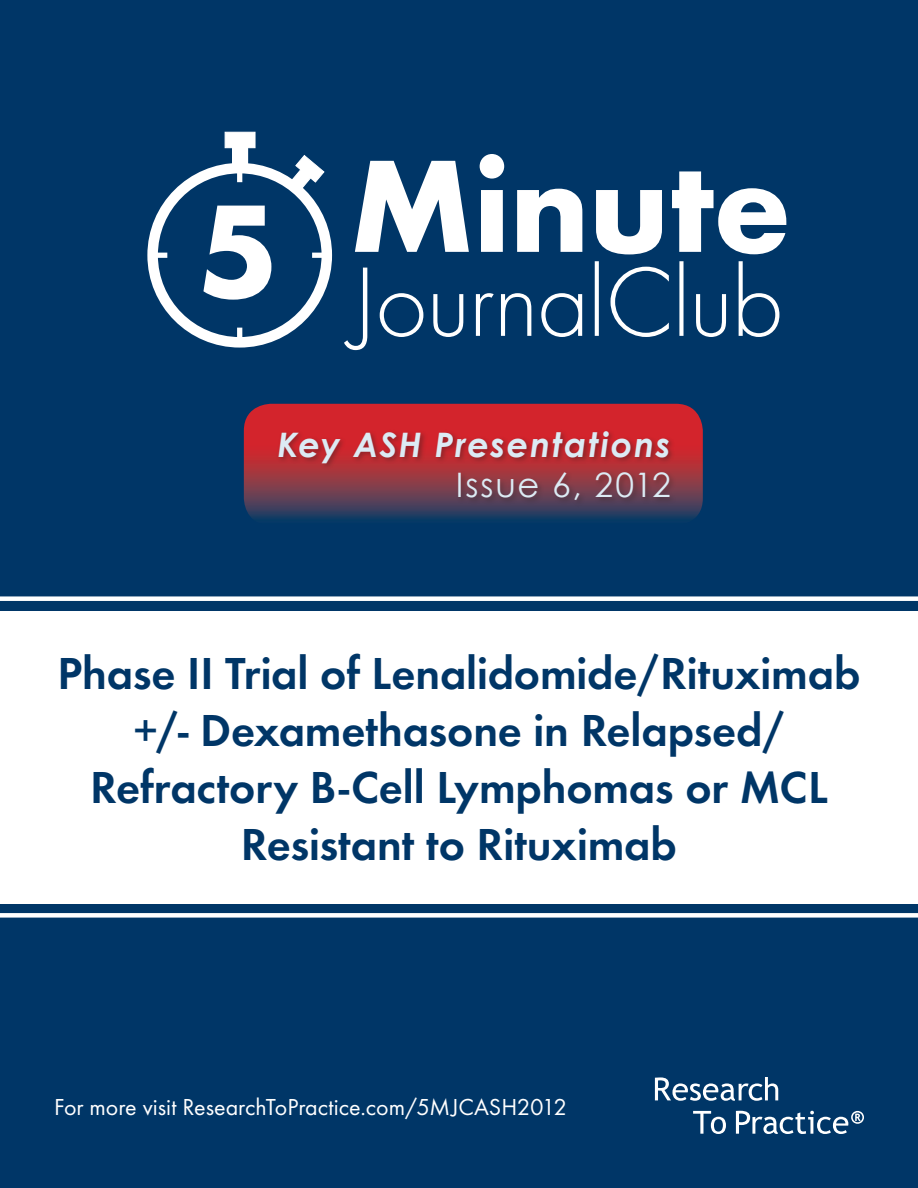
<style>
.page{position:relative;width:918px;height:1188px;background:#003667}
.page>*{position:absolute;margin:0;border:0;box-sizing:border-box;transform-origin:0 0}
.t1{font:600 46.5px/57px "Futura T";letter-spacing:-.005em;color:#003667;text-align:center}
.t2{font:italic 700 33.75px "Century Gothic";letter-spacing:.05em;color:#dcebf4}
.t3{font:33.75px "Century Gothic";letter-spacing:.05em;color:#dcebf4}
.t4{font:24px "Futura T";color:#fff}
</style>
<div class="page">
<div style="left:233px;top:136px;width:14px;height:31px;background:#fff"></div>
<div style="left:232px;top:136px;width:16px;height:32px;border:1px solid #fff"></div>
<div style="left:225px;top:132px;width:30px;height:16px;background:#fff"></div>
<div style="left:225px;top:132px;width:31px;height:16px;border:1px solid #fff"></div>
<svg style="left:289px;top:155px;width:36px;height:37px"></svg>
<svg style="left:312px;top:252px;width:9px;height:6px"></svg>
<svg style="left:234px;top:327px;width:11px;height:10px"></svg>
<svg style="left:237px;top:174px;width:6px;height:9px"></svg>
<svg style="left:158px;top:252px;width:10px;height:6px"></svg>
<div style="left:147px;top:163px;width:185px;height:185px;border:10px solid #fff;border-radius:50%"></div>
<svg style="left:203px;top:206px;width:68px;height:94px"></svg>
<svg style="left:355px;top:161px;width:114px;height:91px"></svg>
<svg style="left:480px;top:154px;width:24px;height:98px"></svg>
<svg style="left:517px;top:189px;width:65px;height:63px"></svg>
<svg style="left:596px;top:190px;width:66px;height:64px"></svg>
<svg style="left:672px;top:171px;width:114px;height:83px"></svg>
<svg style="left:344px;top:268px;width:23px;height:82px"></svg>
<svg style="left:380px;top:293px;width:43px;height:44px"></svg>
<svg style="left:433px;top:294px;width:30px;height:43px"></svg>
<svg style="left:476px;top:293px;width:18px;height:43px"></svg>
<svg style="left:501px;top:293px;width:30px;height:43px"></svg>
<svg style="left:541px;top:293px;width:41px;height:44px"></svg>
<svg style="left:595px;top:261px;width:4px;height:75px"></svg>
<svg style="left:611px;top:267px;width:58px;height:70px"></svg>
<div style="left:679px;top:261px;width:5px;height:75px;background:#fff"></div>
<svg style="left:696px;top:294px;width:30px;height:43px"></svg>
<svg style="left:739px;top:261px;width:40px;height:76px"></svg>
<div style="left:0;top:611px;width:918px;height:292px;background:#fff"></div>
<svg style="left:655px;top:1077px;width:123px;height:24px"></svg>
<svg style="left:693px;top:1111px;width:33px;height:23px"></svg>
<svg style="left:736px;top:1111px;width:128px;height:23px"></svg>
<div style="left:0;top:913px;width:918px;height:5px;background:#fff"></div>
<div style="left:0;top:596px;width:918px;height:5px;background:#fff"></div>
<svg style="left:244px;top:404px;width:459px;height:115px;background:#9c2d3d"></svg>
<div style="left:275px;top:429px;width:402px;height:79px;background:#231f20;opacity:.4"></div>
<p class="t2" style="left:277px;top:423px;width:395px">Key ASH Presentations</p>
<p class="t3" style="left:456px;top:465px;width:217px">Issue 6, 2012</p>
<p class="t1" style="left:58px;top:645px;width:804px">Phase II Trial of Lenalidomide/Rituximab +/- Dexamethasone in Relapsed/ Refractory B-Cell Lymphomas or MCL Resistant to Rituximab</p>
<p class="t4" style="left:54px;top:1093px;width:514px">For more visit ResearchToPractice.com/5MJCASH2012</p>
</div>
